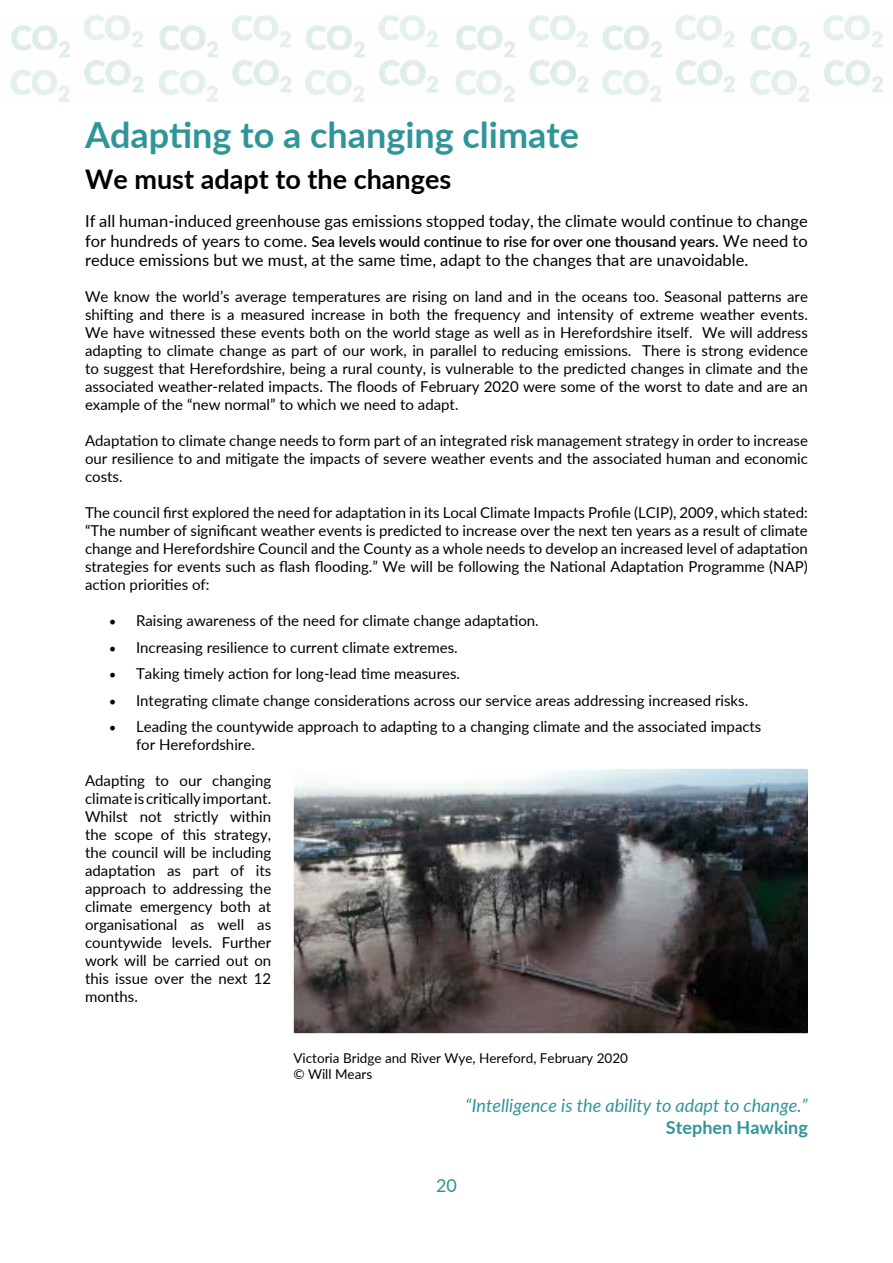
<style>
.page{position:relative;width:893px;height:1263px;background:#fff}
.page>*{position:absolute;margin:0;border:0;box-sizing:border-box;transform-origin:0 0}
.t1{font:700 36px "Lato";color:#309598}
.t2{font:700 27px "Lato";color:#000}
.t3{font:italic 18px "Lato";color:#309598}
.t4{font:700 18px "Lato";color:#309598}
.t5{font:18px "Lato";color:#309598}
.t6{font:16.5px "Lato";color:#000}
.t7{font:15px/18px "Lato";color:#000;text-align:justify}
.t8{font:600 15px "Lato";color:#000}
.t9{font:13.5px "Lato";color:#000}
.s1{font-weight:400;font-size:16.5px}
.s2{font-family:"Minion Pro";font-size:18px}
</style>
<div class="page">
<img style="left:293px;top:768px;width:515px;height:265px">
<img style="left:11px;top:16px;width:872px;height:85px">
<p class="t1" style="left:85px;top:108px;width:495px">Adapting to a changing climate</p>
<p class="t2" style="left:85px;top:159px;width:368px">We must adapt to the changes</p>
<p class="t6" style="left:85px;top:209px;width:724px">If all human-induced greenhouse gas emissions stopped today, the climate would continue to change</p>
<p class="t8" style="left:85px;top:230px;width:724px"><span class="s1">for hundreds of years to come.</span> Sea levels would continue to rise for over one thousand years. <span class="s1">We need to</span></p>
<p class="t6" style="left:85px;top:249px;width:665px">reduce emissions but we must, at the same time, adapt to the changes that are unavoidable.</p>
<p class="t7" style="left:85px;top:287px;width:724px">We know the world’s average temperatures are rising on land and in the oceans too. Seasonal patterns are shifting and there is a measured increase in both the frequency and intensity of extreme weather events.<br>We have witnessed these events both on the world stage as well as in Herefordshire itself. We will address adapting to climate change as part of our work, in parallel to reducing emissions. There is strong evidence to suggest that Herefordshire, being a rural county, is vulnerable to the predicted changes in climate and the associated weather-related impacts. The floods of February 2020 were some of the worst to date and are an example of the “new normal” to which we need to adapt.</p>
<p class="t7" style="left:85px;top:431px;width:724px">Adaptation to climate change needs to form part of an integrated risk management strategy in order to increase our resilience to and mitigate the impacts of severe weather events and the associated human and economic costs.</p>
<p class="t7" style="left:85px;top:503px;width:724px">The council first explored the need for adaptation in its Local Climate Impacts Profile (LCIP), 2009, which stated: “The number of significant weather events is predicted to increase over the next ten years as a result of climate change and Herefordshire Council and the County as a whole needs to develop an increased level of adaptation strategies for events such as flash flooding.” We will be following the National Adaptation Programme (NAP) action priorities of:</p>
<p class="t7" style="left:109px;top:611px;width:431px"><span class="s2">•</span> Raising awareness of the need for climate change adaptation.</p>
<p class="t7" style="left:109px;top:638px;width:350px"><span class="s2">•</span> Increasing resilience to current climate extremes.</p>
<p class="t7" style="left:109px;top:664px;width:352px"><span class="s2">•</span> Taking timely action for long-lead time measures.</p>
<p class="t7" style="left:109px;top:691px;width:641px"><span class="s2">•</span> Integrating climate change considerations across our service areas addressing increased risks.</p>
<p class="t7" style="left:109px;top:717px;width:654px"><span class="s2">•</span> Leading the countywide approach to adapting to a changing climate and the associated impacts</p>
<p class="t7" style="left:136px;top:735px;width:120px">for Herefordshire.</p>
<p class="t7" style="left:85px;top:771px;width:188px">Adapting to our changing climate is critically important.<br>Whilst not strictly within the scope of this strategy, the council will be including adaptation as part of its approach to addressing the climate emergency both at organisational as well as countywide levels. Further work will be carried out on this issue over the next 12 months.</p>
<p class="t9" style="left:293px;top:1048px;width:336px">Victoria Bridge and River Wye, Hereford, February 2020</p>
<p class="t9" style="left:293px;top:1064px;width:80px">© Will Mears</p>
<p class="t3" style="left:466px;top:1093px;width:344px">“Intelligence is the ability to adapt to change.”</p>
<p class="t4" style="left:666px;top:1114px;width:143px">Stephen Hawking</p>
<p class="t5" style="left:436px;top:1173px;width:22px">20</p>
</div>
